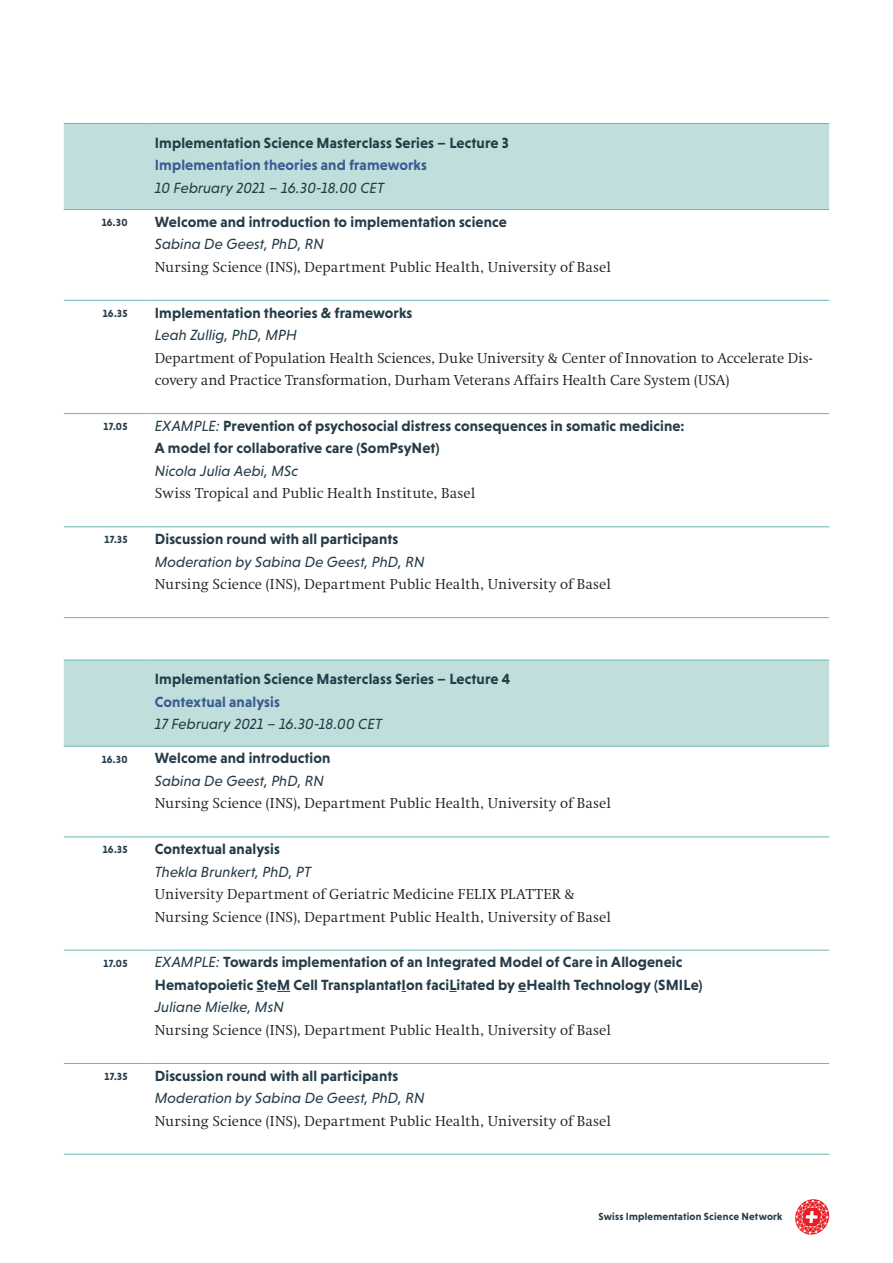
<style>
.page{position:relative;width:893px;height:1263px;background:#fff}
.page>*{position:absolute;margin:0;border:0;box-sizing:border-box;transform-origin:0 0}
.t1{font:300 15px/22.5px "Swift";letter-spacing:-.005em;color:#231f20}
.t2{font:700 15px/22.5px "Niveau Grotesk";letter-spacing:.005em;color:#263b48}
.t3{font:italic 15px "Niveau Grotesk";letter-spacing:.005em;color:#263b48}
.t4{font:700 15px "Niveau Grotesk";letter-spacing:.005em;color:#3a5b92}
.t5{font:700 10.5px "Niveau Grotesk";letter-spacing:.02em;color:#263b48}
.s1{font-weight:400;font-style:italic}
</style>
<div class="page">
<svg style="left:795px;top:1199px;width:35px;height:36px"></svg>
<svg style="left:64px;top:124px;width:765px;height:622px"></svg>
<hr style="left:64px;top:123px;width:85px;height:1px;background:#66b8b3">
<hr style="left:149px;top:123px;width:680px;height:1px;background:#66b8b3">
<hr style="left:64px;top:209px;width:85px;height:1px;background:#66b8b3">
<hr style="left:149px;top:209px;width:680px;height:1px;background:#66b8b3">
<hr style="left:64px;top:300px;width:85px;height:1px;background:#66b8b3">
<hr style="left:149px;top:300px;width:680px;height:1px;background:#66b8b3">
<hr style="left:64px;top:413px;width:85px;height:1px;background:#66b8b3">
<hr style="left:149px;top:413px;width:680px;height:1px;background:#66b8b3">
<hr style="left:64px;top:527px;width:85px;height:1px;background:#66b8b3">
<hr style="left:149px;top:527px;width:680px;height:1px;background:#66b8b3">
<hr style="left:64px;top:617px;width:85px;height:1px;background:#66b8b3">
<hr style="left:149px;top:617px;width:680px;height:1px;background:#66b8b3">
<hr style="left:64px;top:660px;width:85px;height:1px;background:#66b8b3">
<hr style="left:149px;top:660px;width:680px;height:1px;background:#66b8b3">
<hr style="left:64px;top:746px;width:85px;height:1px;background:#66b8b3">
<hr style="left:149px;top:746px;width:680px;height:1px;background:#66b8b3">
<hr style="left:64px;top:837px;width:85px;height:1px;background:#66b8b3">
<hr style="left:149px;top:837px;width:680px;height:1px;background:#66b8b3">
<hr style="left:64px;top:1154px;width:85px;height:1px;background:#66b8b3">
<hr style="left:149px;top:1154px;width:680px;height:1px;background:#66b8b3">
<hr style="left:64px;top:950px;width:85px;height:1px;background:#66b8b3">
<hr style="left:149px;top:950px;width:680px;height:1px;background:#66b8b3">
<hr style="left:64px;top:1063px;width:85px;height:1px;background:#66b8b3">
<hr style="left:149px;top:1063px;width:680px;height:1px;background:#66b8b3">
<svg style="left:277px;top:991px;width:13px;height:1px"></svg>
<p class="t2" style="left:155px;top:131px;width:355px">Implementation Science Masterclass Series – Lecture 3</p>
<p class="t4" style="left:155px;top:156px;width:274px">Implementation theories and frameworks</p>
<p class="t3" style="left:155px;top:179px;width:231px">10 February 2021 – 16.30-18.00 CET</p>
<p class="t5" style="left:102px;top:216px;width:27px">16.30</p>
<p class="t2" style="left:155px;top:210px;width:354px">Welcome and introduction to implementation science</p>
<p class="t3" style="left:155px;top:236px;width:171px">Sabina De Geest, PhD, RN</p>
<p class="t1" style="left:155px;top:256px;width:458px">Nursing Science (INS), Department Public Health, University of Basel</p>
<p class="t5" style="left:103px;top:307px;width:26px">16.35</p>
<p class="t2" style="left:155px;top:301px;width:259px">Implementation theories &amp; frameworks</p>
<p class="t3" style="left:155px;top:326px;width:144px">Leah Zullig, PhD, MPH</p>
<p class="t1" style="left:155px;top:347px;width:659px">Department of Population Health Sciences, Duke University &amp; Center of Innovation to Accelerate Dis&shy;covery and Practice Transformation, Durham Veterans Affairs Health Care System (USA)</p>
<p class="t5" style="left:103px;top:420px;width:26px">17.05</p>
<p class="t2" style="left:155px;top:414px;width:531px"><span class="s1">EXAMPLE:</span> Prevention of psychosocial distress consequences in somatic medicine:<br>A model for collaborative care (SomPsyNet)</p>
<p class="t3" style="left:155px;top:462px;width:145px">Nicola Julia Aebi, MSc</p>
<p class="t1" style="left:155px;top:482px;width:322px">Swiss Tropical and Public Health Institute, Basel</p>
<p class="t5" style="left:104px;top:534px;width:25px">17.35</p>
<p class="t2" style="left:155px;top:528px;width:245px">Discussion round with all participants</p>
<p class="t3" style="left:155px;top:553px;width:271px">Moderation by Sabina De Geest, PhD, RN</p>
<p class="t1" style="left:155px;top:573px;width:458px">Nursing Science (INS), Department Public Health, University of Basel</p>
<p class="t2" style="left:155px;top:668px;width:357px">Implementation Science Masterclass Series – Lecture 4</p>
<p class="t4" style="left:155px;top:693px;width:127px">Contextual analysis</p>
<p class="t3" style="left:155px;top:715px;width:229px">17 February 2021 – 16.30-18.00 CET</p>
<p class="t5" style="left:102px;top:753px;width:27px">16.30</p>
<p class="t2" style="left:155px;top:747px;width:177px">Welcome and introduction</p>
<p class="t3" style="left:155px;top:772px;width:171px">Sabina De Geest, PhD, RN</p>
<p class="t1" style="left:155px;top:792px;width:458px">Nursing Science (INS), Department Public Health, University of Basel</p>
<p class="t5" style="left:103px;top:844px;width:26px">16.35</p>
<p class="t2" style="left:155px;top:838px;width:127px">Contextual analysis</p>
<p class="t3" style="left:155px;top:863px;width:158px">Thekla Brunkert, PhD, PT</p>
<p class="t1" style="left:155px;top:883px;width:458px">University Department of Geriatric Medicine FELIX PLATTER &amp;<br>Nursing Science (INS), Department Public Health, University of Basel</p>
<p class="t5" style="left:103px;top:957px;width:26px">17.05</p>
<p class="t2" style="left:155px;top:951px;width:549px"><span class="s1">EXAMPLE:</span> Towards implementation of an Integrated Model of Care in Allogeneic<br>Hematopoietic SteM Cell TransplantatIon faciLitated by eHealth Technology (SMILe)</p>
<p class="t3" style="left:155px;top:999px;width:131px">Juliane Mielke, MsN</p>
<p class="t1" style="left:155px;top:1019px;width:458px">Nursing Science (INS), Department Public Health, University of Basel</p>
<p class="t5" style="left:104px;top:1070px;width:25px">17.35</p>
<p class="t2" style="left:155px;top:1064px;width:245px">Discussion round with all participants</p>
<p class="t3" style="left:155px;top:1089px;width:271px">Moderation by Sabina De Geest, PhD, RN</p>
<p class="t1" style="left:155px;top:1110px;width:458px">Nursing Science (INS), Department Public Health, University of Basel</p>
<p class="t5" style="left:599px;top:1211px;width:185px">Swiss Implementation Science Network</p>
</div>
